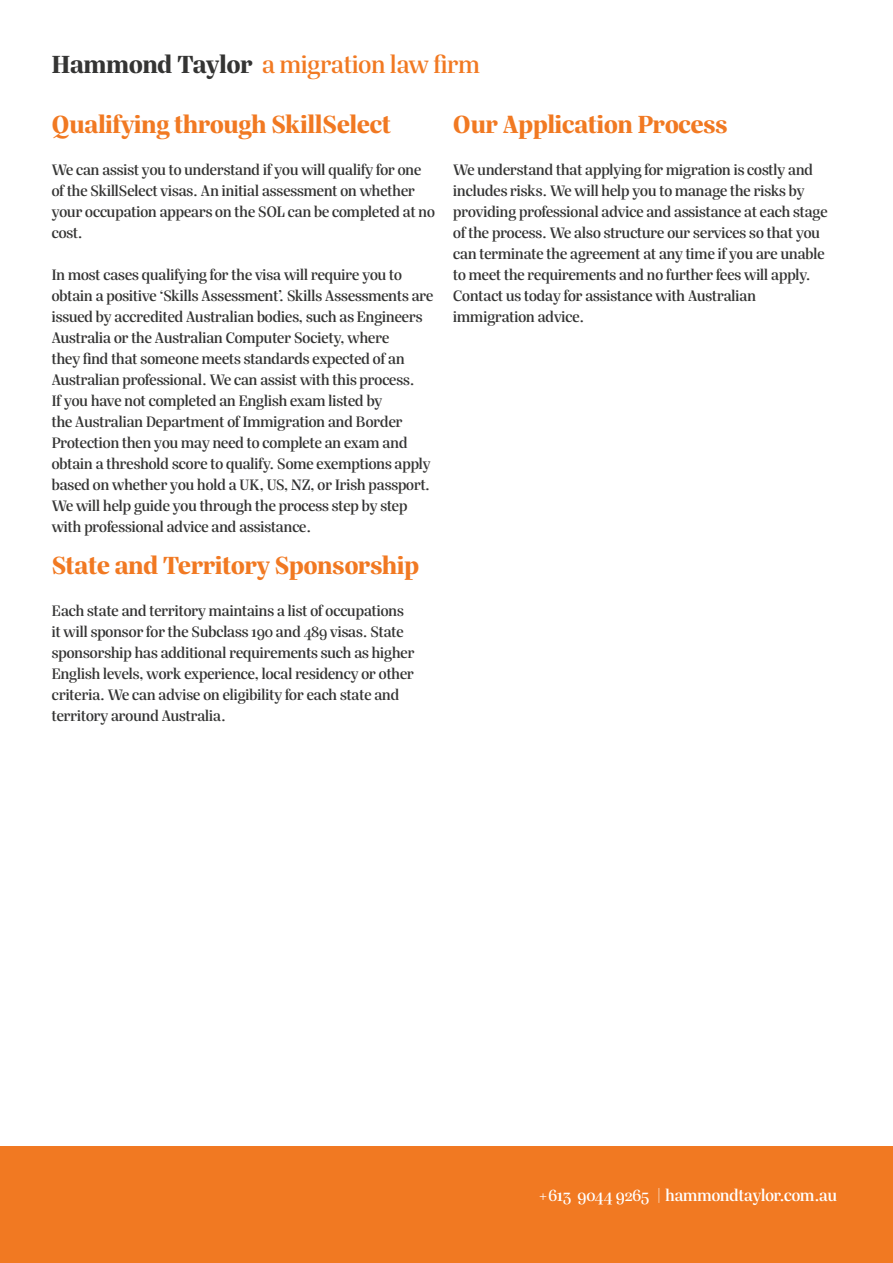
<style>
.page{position:relative;width:893px;height:1263px;background:#fff}
.page>*{position:absolute;margin:0;border:0;box-sizing:border-box;transform-origin:0 0}
.t1{font:700 27px "Silva Display";color:#f17922}
.t2{font:500 27px "Silva Display";color:#f17922}
.t3{font:500 18px "Silva Display";color:#fff}
.t4{font:500 16.5px/21px "Silva Display";color:#343433}
.s1{font-weight:700;color:#343433}
</style>
<div class="page">
<div style="left:0;top:1146px;width:893px;height:117px;background:#f17922"></div>
<h1 class="t2" style="left:52px;top:47px;width:429px"><span class="s1">Hammond Taylor</span> a migration law firm</h1>
<h1 class="t1" style="left:52px;top:107px;width:341px">Qualifying through SkillSelect</h1>
<p class="t4" style="left:52px;top:159px;width:385px">We can assist you to understand if you will qualify for one of the SkillSelect visas. An initial assessment on whether your occupation appears on the SOL can be completed at no cost.</p>
<p class="t4" style="left:52px;top:264px;width:383px">In most cases qualifying for the visa will require you to obtain a positive ‘Skills Assessment’. Skills Assessments are issued by accredited Australian bodies, such as Engineers Australia or the Australian Computer Society, where<br>they find that someone meets standards expected of an Australian professional. We can assist with this process.<br>If you have not completed an English exam listed by<br>the Australian Department of Immigration and Border Protection then you may need to complete an exam and obtain a threshold score to qualify. Some exemptions apply based on whether you hold a UK, US, NZ, or Irish passport.<br>We will help guide you through the process step by step with professional advice and assistance.</p>
<h1 class="t1" style="left:52px;top:548px;width:369px">State and Territory Sponsorship</h1>
<p class="t4" style="left:52px;top:600px;width:364px">Each state and territory maintains a list of occupations it will sponsor for the Subclass 190 and 489 visas. State sponsorship has additional requirements such as higher English levels, work experience, local residency or other criteria. We can advise on eligibility for each state and territory around Australia.</p>
<h1 class="t1" style="left:453px;top:107px;width:275px">Our Application Process</h1>
<p class="t4" style="left:453px;top:159px;width:376px">We understand that applying for migration is costly and includes risks. We will help you to manage the risks by providing professional advice and assistance at each stage of the process. We also structure our services so that you can terminate the agreement at any time if you are unable to meet the requirements and no further fees will apply.<br>Contact us today for assistance with Australian immigration advice.</p>
<p class="t3" style="left:538px;top:1183px;width:300px">+613 9044 9265 | hammondtaylor.com.au</p>
</div>
